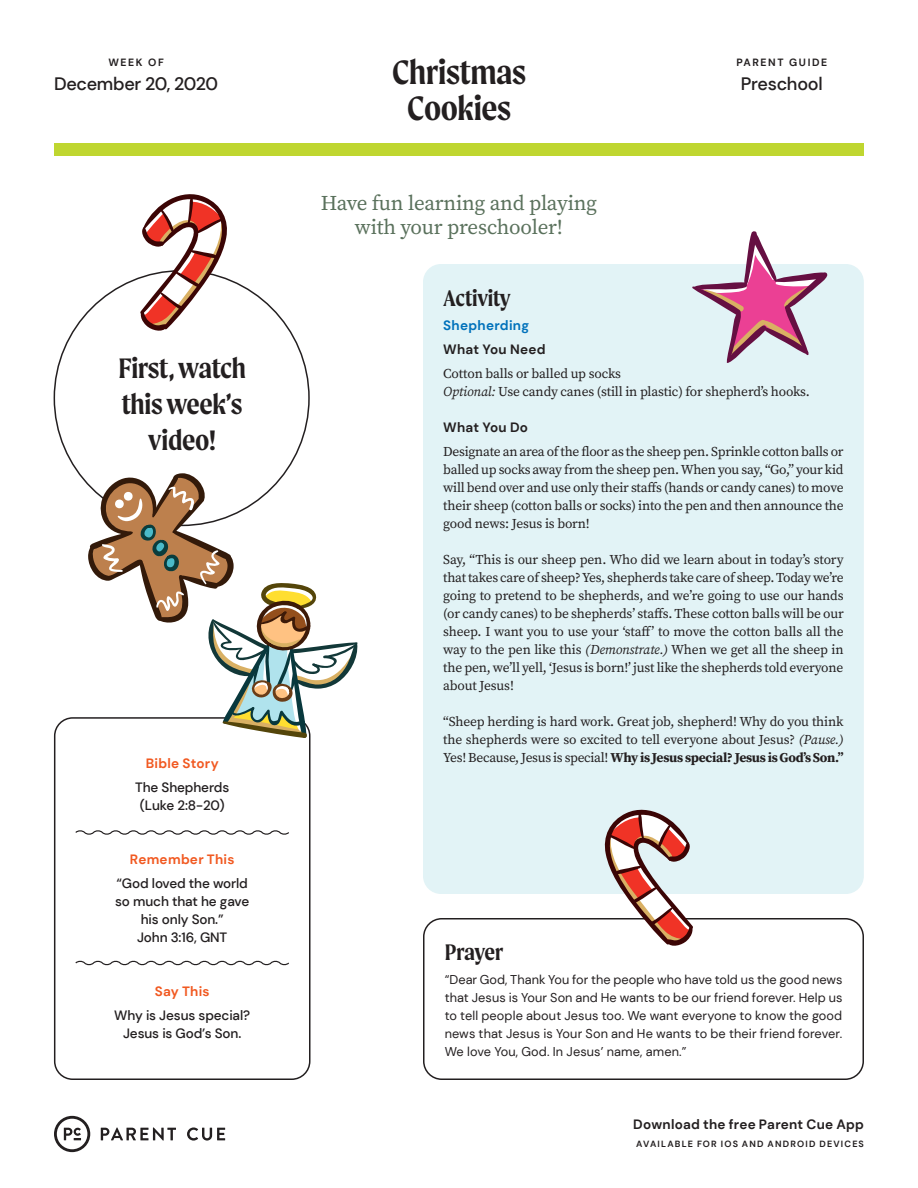
<style>
.page{position:relative;width:918px;height:1188px;background:#fff}
.page>*{position:absolute;margin:0;border:0;box-sizing:border-box;transform-origin:0 0}
.t1{font:600 36px/36px "Moret";letter-spacing:-.01em;color:#231f20;text-align:center}
.t2{font:600 30px/36px "Moret";letter-spacing:-.01em;color:#231f20;text-align:center}
.t3{font:600 24px "Moret";letter-spacing:-.01em;color:#231f20}
.t4{font:21px/24px "Source Serif Pro";letter-spacing:-.01em;color:#5a715c;text-align:center}
.t5{font:500 18px "DM Sans";letter-spacing:-.015em;color:#231f20}
.t6{font:13.5px/18px "Source Serif Pro";letter-spacing:-.01em;color:#231f20;text-align:justify}
.t7{font:500 13.5px/18px "DM Sans";letter-spacing:-.01em;color:#231f20;text-align:center}
.t8{font:700 13.5px "DM Sans";letter-spacing:.015em;color:#231f20}
.t9{font:700 13.5px "DM Sans";letter-spacing:.02em;color:#f15921}
.t10{font:700 13.5px "DM Sans";letter-spacing:.02em;color:#0071bb}
.t11{font:12.75px/18px "DM Sans";letter-spacing:.01em;color:#231f20;text-align:justify}
.t12{font:700 10.5px "DM Sans";letter-spacing:.15em;color:#231f20}
.t13{font:700 9px "DM Sans";letter-spacing:.135em;color:#231f20}
.s1{font-style:italic}
.s2{font-weight:700}
</style>
<div class="page">
<div style="left:54px;top:144px;width:810px;height:12px;background:#bfd630"></div>
<div style="left:423px;top:918px;width:441px;height:162px;border:2px solid #231f20;border-radius:18px"></div>
<svg style="left:101px;top:1127px;width:75px;height:14px"></svg>
<svg style="left:187px;top:1127px;width:38px;height:14px"></svg>
<svg style="left:54px;top:1116px;width:36px;height:36px"></svg>
<div style="left:54px;top:717px;width:257px;height:363px;border:2px solid #231f20;border-radius:18px"></div>
<svg style="left:75px;top:830px;width:214px;height:5px"></svg>
<svg style="left:75px;top:960px;width:214px;height:6px"></svg>
<div style="left:423px;top:264px;width:441px;height:630px;background:#e2f3f6;border-radius:18px"></div>
<svg style="left:140px;top:194px;width:121px;height:137px"></svg>
<svg style="left:84px;top:465px;width:274px;height:274px"></svg>
<svg style="left:570px;top:809px;width:124px;height:137px"></svg>
<svg style="left:692px;top:231px;width:136px;height:132px"></svg>
<p class="t12" style="left:108px;top:56px;width:57px">WEEK OF</p>
<h3 class="t5" style="left:54px;top:73px;width:166px">December 20, 2020</h3>
<h2 class="t2" style="left:118px;top:350px;width:129px">First, watch this week’s video!</h2>
<p class="t9" style="left:146px;top:755px;width:75px">Bible Story</p>
<p class="t7" style="left:135px;top:778px;width:96px">The Shepherds (Luke 2:8-20)</p>
<p class="t9" style="left:130px;top:851px;width:106px">Remember This</p>
<p class="t7" style="left:115px;top:874px;width:136px">“God loved the world so much that he gave his only Son.”<br>John 3:16, GNT</p>
<p class="t9" style="left:155px;top:983px;width:56px">Say This</p>
<p class="t7" style="left:114px;top:1006px;width:137px">Why is Jesus special?<br>Jesus is God’s Son.</p>
<h1 class="t1" style="left:392px;top:54px;width:136px">Christmas<br>Cookies</h1>
<h3 class="t4" style="left:321px;top:191px;width:278px">Have fun learning and playing with your preschooler!</h3>
<p class="t12" style="left:736px;top:56px;width:92px">PARENT GUIDE</p>
<h3 class="t5" style="left:741px;top:73px;width:84px">Preschool</h3>
<h3 class="t3" style="left:443px;top:284px;width:69px">Activity</h3>
<p class="t10" style="left:443px;top:317px;width:87px">Shepherding</p>
<p class="t8" style="left:443px;top:341px;width:104px">What You Need</p>
<p class="t6" style="left:443px;top:365px;width:368px">Cotton balls or balled up socks<br><span class="s1">Optional:</span> Use candy canes (still in plastic) for shepherd’s hooks.</p>
<p class="t8" style="left:443px;top:419px;width:86px">What You Do</p>
<p class="t6" style="left:443px;top:443px;width:402px">Designate an area of the floor as the sheep pen. Sprinkle cotton balls or balled up socks away from the sheep pen. When you say, “Go,” your kid will bend over and use only their staffs (hands or candy canes) to move their sheep (cotton balls or socks) into the pen and then announce the good news: Jesus is born!</p>
<p class="t6" style="left:443px;top:550px;width:402px">Say, “This is our sheep pen. Who did we learn about in today’s story that takes care of sheep? Yes, shepherds take care of sheep. Today we’re going to pretend to be shepherds, and we’re going to use our hands (or candy canes) to be shepherds’ staffs. These cotton balls will be our sheep. I want you to use your ‘staff’ to move the cotton balls all the way to the pen like this <span class="s1">(Demonstrate.)</span> When we get all the sheep in the pen, we’ll yell, ‘Jesus is born!’ just like the shepherds told everyone about Jesus!</p>
<p class="t6" style="left:443px;top:712px;width:402px">“Sheep herding is hard work. Great job, shepherd! Why do you think the shepherds were so excited to tell everyone about Jesus? <span class="s1">(Pause.)<br></span>Yes! Because, Jesus is special! <span class="s2">Why is Jesus special? Jesus is God’s Son.”</span></p>
<h3 class="t3" style="left:445px;top:938px;width:60px">Prayer</h3>
<p class="t11" style="left:445px;top:970px;width:399px">“Dear God, Thank You for the people who have told us the good news that Jesus is Your Son and He wants to be our friend forever. Help us to tell people about Jesus too. We want everyone to know the good news that Jesus is Your Son and He wants to be their friend forever.<br>We love You, God. In Jesus’ name, amen.”</p>
<p class="t8" style="left:633px;top:1116px;width:232px">Download the free Parent Cue App</p>
<p class="t13" style="left:636px;top:1138px;width:229px">AVAILABLE FOR IOS AND ANDROID DEVICES</p>
</div>
